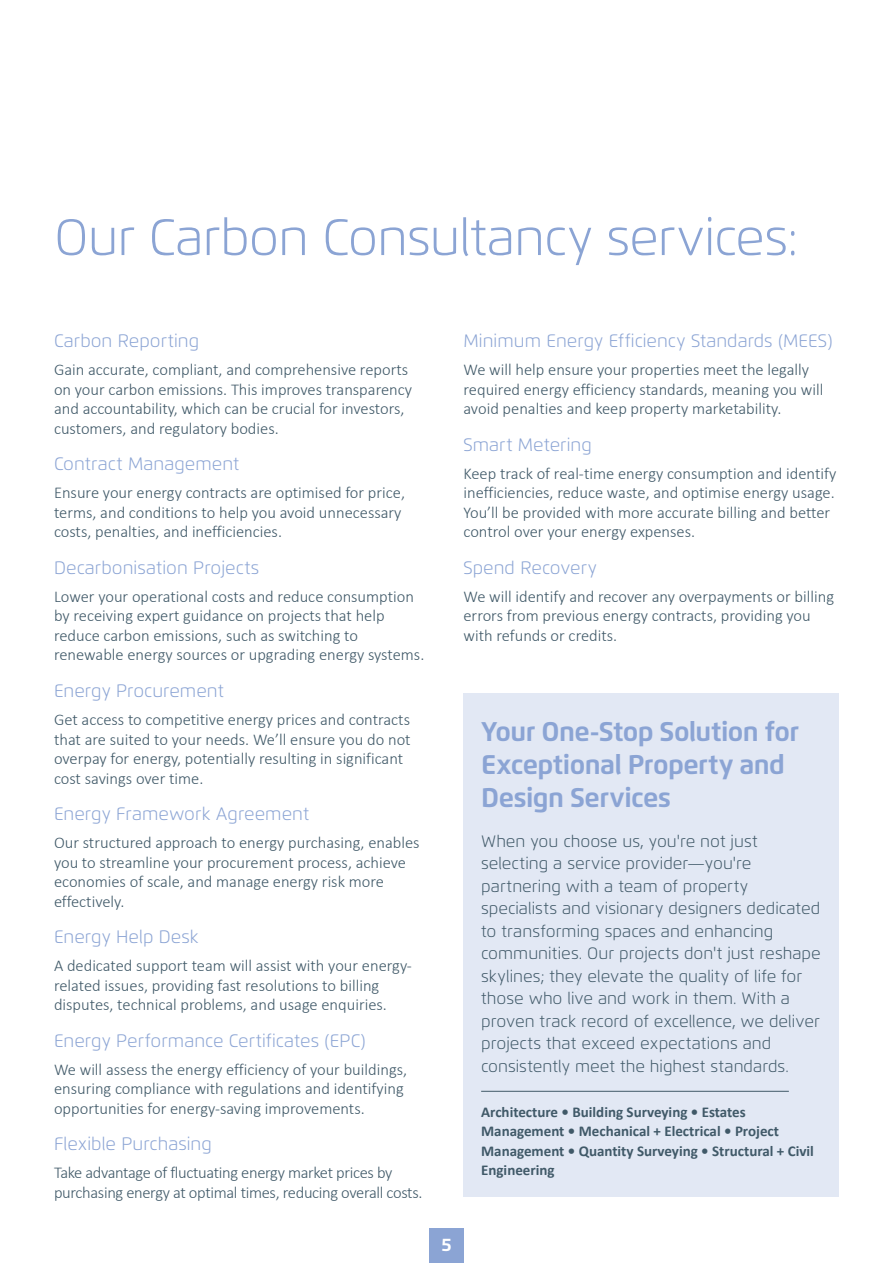
<style>
.page{position:relative;width:893px;height:1263px;background:#fff}
.page>*{position:absolute;margin:0;border:0;box-sizing:border-box;transform-origin:0 0}
.t1{font:300 51px "Flexo";letter-spacing:-.02em;color:#8ba4d4}
.t2{font:700 27px/33px "Flexo";letter-spacing:-.02em;color:#8ba4d4}
.t3{font:300 18px "Flexo";color:#8ba4d4}
.t4{font:700 18px "Flexo";color:#fff}
.t5{font:300 16.5px/19.5px "Calibri";color:#405968}
.t6{font:300 16.5px/22.5px "Flexo";color:#405968}
.t7{font:300 16.5px/19.5px "Calibri";letter-spacing:-.02em;color:#405968}
.t8{font:700 15px/19.5px "Calibri";color:#405968}
</style>
<div class="page">
<div style="left:429px;top:1229px;width:34px;height:34px;background:#8ba4d4"></div>
<div style="left:463px;top:693px;width:376px;height:504px;background:#e2e8f4"></div>
<hr style="left:481px;top:1091px;width:308px;height:1px;background:#405968">
<h1 class="t1" style="left:54px;top:206px;width:746px">Our Carbon Consultancy services:</h1>
<p class="t3" style="left:54px;top:330px;width:147px">Carbon Reporting</p>
<p class="t5" style="left:54px;top:360px;width:360px">Gain accurate, compliant, and comprehensive reports on your carbon emissions. This improves transparency and accountability, which can be crucial for investors, customers, and regulatory bodies.</p>
<p class="t3" style="left:54px;top:453px;width:187px">Contract Management</p>
<p class="t5" style="left:54px;top:483px;width:353px">Ensure your energy contracts are optimised for price, terms, and conditions to help you avoid unnecessary costs, penalties, and inefficiencies.</p>
<p class="t3" style="left:54px;top:557px;width:207px">Decarbonisation Projects</p>
<p class="t5" style="left:54px;top:587px;width:372px">Lower your operational costs and reduce consumption by receiving expert guidance on projects that help reduce carbon emissions, such as switching to renewable energy sources or upgrading energy systems.</p>
<p class="t3" style="left:54px;top:680px;width:171px">Energy Procurement</p>
<p class="t5" style="left:54px;top:710px;width:358px">Get access to competitive energy prices and contracts that are suited to your needs. We’ll ensure you do not overpay for energy, potentially resulting in significant cost savings over time.</p>
<p class="t3" style="left:54px;top:803px;width:257px">Energy Framework Agreement</p>
<p class="t5" style="left:54px;top:833px;width:367px">Our structured approach to energy purchasing, enables you to streamline your procurement process, achieve economies of scale, and manage energy risk more effectively.</p>
<p class="t3" style="left:54px;top:926px;width:146px">Energy Help Desk</p>
<p class="t5" style="left:54px;top:956px;width:359px">A dedicated support team will assist with your energy&shy;related issues, providing fast resolutions to billing disputes, technical problems, and usage enquiries.</p>
<p class="t3" style="left:54px;top:1029px;width:313px">Energy Performance Certificates (EPC)</p>
<p class="t5" style="left:54px;top:1059px;width:355px">We will assess the energy efficiency of your buildings, ensuring compliance with regulations and identifying opportunities for energy-saving improvements.</p>
<p class="t3" style="left:54px;top:1133px;width:159px">Flexible Purchasing</p>
<p class="t7" style="left:54px;top:1163px;width:370px">Take advantage of fluctuating energy market prices by purchasing energy at optimal times, reducing overall costs.</p>
<p class="t3" style="left:463px;top:330px;width:371px">Minimum Energy Efficiency Standards (MEES)</p>
<p class="t5" style="left:463px;top:360px;width:361px">We will help ensure your properties meet the legally required energy efficiency standards, meaning you will avoid penalties and keep property marketability.</p>
<p class="t3" style="left:463px;top:434px;width:130px">Smart Metering</p>
<p class="t5" style="left:463px;top:463px;width:374px">Keep track of real-time energy consumption and identify inefficiencies, reduce waste, and optimise energy usage.<br>You’ll be provided with more accurate billing and better control over your energy expenses.</p>
<p class="t3" style="left:463px;top:557px;width:135px">Spend Recovery</p>
<p class="t5" style="left:463px;top:587px;width:372px">We will identify and recover any overpayments or billing errors from previous energy contracts, providing you with refunds or credits.</p>
<p class="t4" style="left:441px;top:1234px;width:12px">5</p>
<h2 class="t2" style="left:481px;top:715px;width:320px">Your One-Stop Solution for<br>Exceptional Property and<br>Design Services</h2>
<p class="t6" style="left:481px;top:830px;width:341px">When you choose us, you're not just selecting a service provider—you're partnering with a team of property specialists and visionary designers dedicated to transforming spaces and enhancing communities. Our projects don't just reshape skylines; they elevate the quality of life for those who live and work in them. With a proven track record of excellence, we deliver projects that exceed expectations and consistently meet the highest standards.</p>
<p class="t8" style="left:481px;top:1102px;width:334px">Architecture • Building Surveying • Estates Management • Mechanical + Electrical • Project Management • Quantity Surveying • Structural + Civil Engineering</p>
</div>
